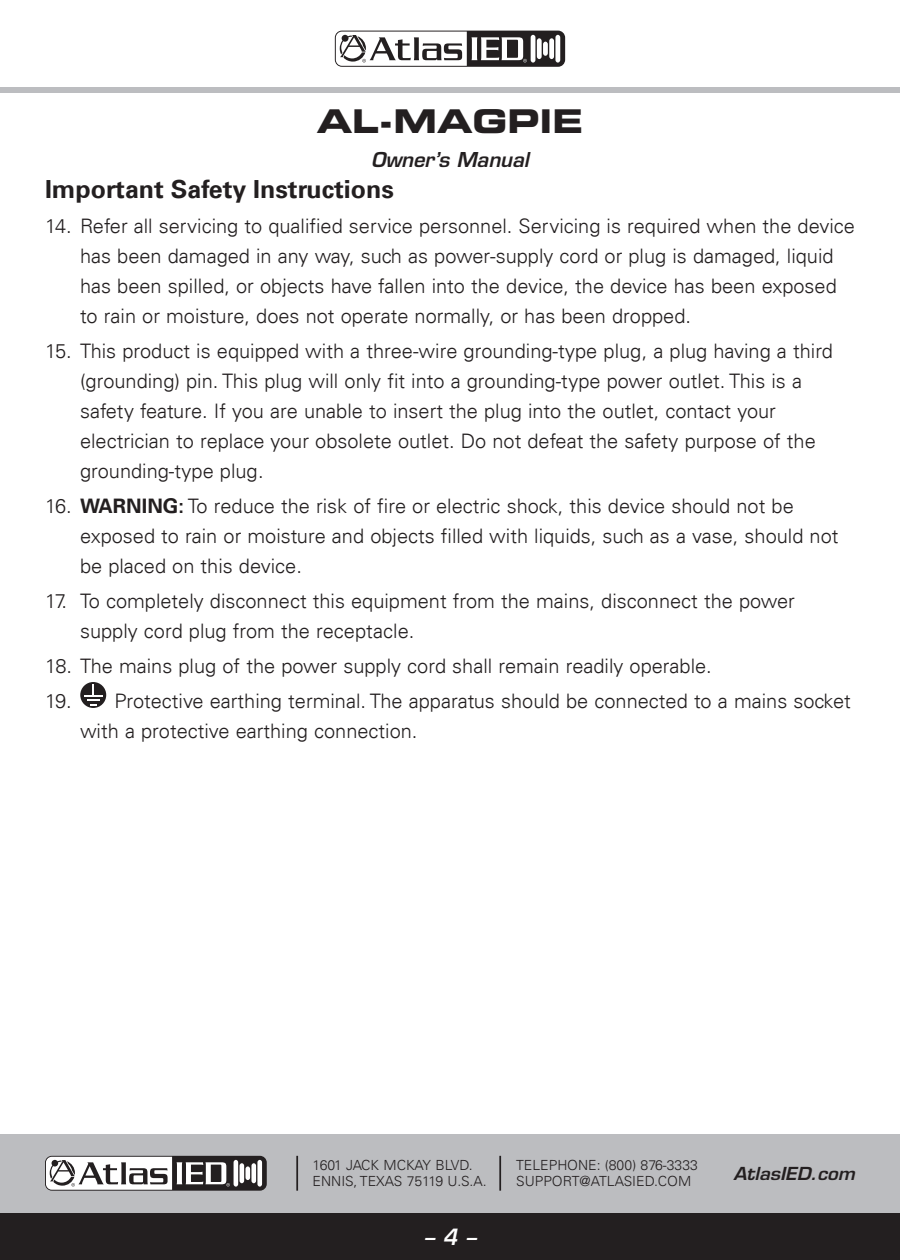
<style>
.page{position:relative;width:900px;height:1260px;background:#fff}
.page>*{position:absolute;margin:0;border:0;box-sizing:border-box;transform-origin:0 0}
.t1{font:32.75px "Eurostile LT Std Bold Ex 2";color:#231f20}
.Section_Heading___8{font:700 25px "Univers LT";color:#231f20}
.t2{font:italic 600 21.75px "Eurostile LT Std";color:#fff;scale:.94 1}
.Number_List{font:300 20px/30px "Univers LT";color:#231f20}
.t3{font:italic 600 20px "Eurostile LT Std";color:#231f20}
.t4{font:italic 600 17.5px "Eurostile LT Std";color:#231f20;scale:1.05 1}
.t5{font:300 14px/15.8px "Univers LT";color:#231f20}
.s1{font-weight:700}
</style>
<div class="page">
<div style="left:0;top:1213px;width:900px;height:47px;background:#231f20"></div>
<div style="left:0;top:1134px;width:900px;height:79px;background:#bcbdc0"></div>
<svg style="left:45px;top:1156px;width:222px;height:35px"></svg>
<hr style="left:234px;top:1160px;width:4px;height:27px;background:#fff;border-radius:3px">
<div style="left:257px;top:1160px;width:5px;height:27px;background:#fff;border-radius:3px"></div>
<hr style="left:240px;top:1163px;width:4px;height:20px;background:#fff;border-radius:3px">
<div style="left:251px;top:1163px;width:5px;height:20px;background:#fff;border-radius:3px"></div>
<div style="left:245px;top:1166px;width:5px;height:14px;background:#fff;border-radius:3px"></div>
<svg style="left:46px;top:1157px;width:184px;height:33px"></svg>
<hr style="left:296px;top:1156px;width:2px;height:35px;background:#231f20">
<hr style="left:499px;top:1156px;width:2px;height:35px;background:#231f20">
<div style="left:0;top:87px;width:900px;height:6px;background:#bcbdc0"></div>
<svg style="left:335px;top:31px;width:230px;height:36px"></svg>
<hr style="left:531px;top:35px;width:4px;height:28px;background:#fff;border-radius:3px">
<div style="left:555px;top:35px;width:5px;height:28px;background:#fff;border-radius:3px"></div>
<div style="left:537px;top:38px;width:5px;height:21px;background:#fff;border-radius:3px"></div>
<div style="left:549px;top:38px;width:5px;height:21px;background:#fff;border-radius:3px"></div>
<div style="left:543px;top:42px;width:5px;height:14px;background:#fff;border-radius:3px"></div>
<svg style="left:336px;top:32px;width:191px;height:34px"></svg>
<svg style="left:80px;top:682px;width:26px;height:26px"></svg>
<svg style="left:84px;top:684px;width:18px;height:22px"></svg>
<h1 class="t1" style="left:317px;top:98px;width:268px">AL-MAGPIE</h1>
<p class="t3" style="left:371px;top:147px;width:159px">Owner’s Manual</p>
<p class="Section_Heading___8" style="left:45px;top:175px;width:350px">Important Safety Instructions</p>
<p class="Number_List" style="left:80px;top:211px;width:777px;text-indent:-35px">14. Refer all servicing to qualified service personnel. Servicing is required when the device has been damaged in any way, such as power-supply cord or plug is damaged, liquid has been spilled, or objects have fallen into the device, the device has been exposed to rain or moisture, does not operate normally, or has been dropped.</p>
<p class="Number_List" style="left:80px;top:336px;width:755px;text-indent:-35px">15. This product is equipped with a three-wire grounding-type plug, a plug having a third (grounding) pin. This plug will only fit into a grounding-type power outlet. This is a safety feature. If you are unable to insert the plug into the outlet, contact your electrician to replace your obsolete outlet. Do not defeat the safety purpose of the grounding-type plug.</p>
<p class="Number_List" style="left:80px;top:491px;width:760px;text-indent:-35px">16. <span class="s1">WARNING:</span> To reduce the risk of fire or electric shock, this device should not be exposed to rain or moisture and objects filled with liquids, such as a vase, should not be placed on this device.</p>
<p class="Number_List" style="left:80px;top:586px;width:716px;text-indent:-35px">17. To completely disconnect this equipment from the mains, disconnect the power supply cord plug from the receptacle.</p>
<p class="Number_List" style="left:45px;top:651px;width:668px">18. The mains plug of the power supply cord shall remain readily operable.</p>
<p class="Number_List" style="left:80px;top:686px;width:772px;text-indent:-35px">19. Protective earthing terminal. The apparatus should be connected to a mains socket with a protective earthing connection.</p>
<p class="t5" style="left:313px;top:1157px;width:175px">1601 JACK MCKAY BLVD.<br>ENNIS, TEXAS 75119 U.S.A.</p>
<p class="t2" style="left:424px;top:1224px;width:57px">– 4 –</p>
<p class="t5" style="left:516px;top:1157px;width:183px">TELEPHONE: (800) 876-3333<br>SUPPORT@ATLASIED.COM</p>
<p class="t4" style="left:734px;top:1162px;width:117px">AtlasIED.com</p>
</div>
